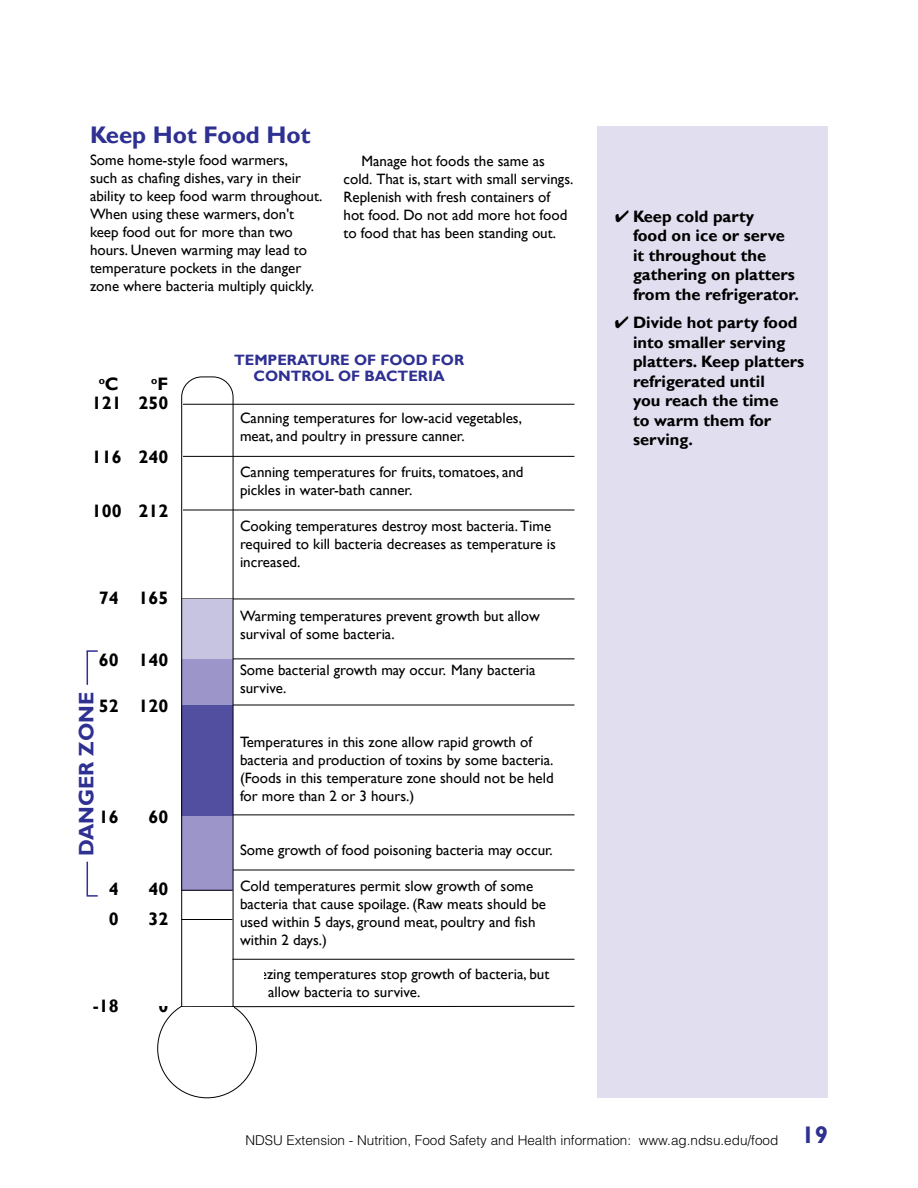
<style>
.page{position:relative;width:918px;height:1188px;background:#fff}
.page>*{position:absolute;margin:0;border:0;box-sizing:border-box;transform-origin:0 0}
.Subhead_2{font:700 24px "Gill Sans";color:#2e3092}
.t1{font:700 21px "Gill Sans";color:#2e3092}
.t2{font:700 18px "Gill Sans";color:#000}
.Tips{font:700 16.5px/19.5px "Gill Sans";color:#000}
.Body_text{font:15px/18px "Gill Sans";color:#000}
.t3{font:700 15px "Gill Sans";color:#2e3092}
.t4{font:300 13.5px "Helvetica LT Std";color:#000}
.t5{font:700 10.5px "Gill Sans";color:#000}
.s1{font-size:18px}
</style>
<div class="page">
<div style="left:597px;top:126px;width:231px;height:972px;background:#e0deef"></div>
<hr style="left:183px;top:404px;width:391px;height:1px;background:#000">
<hr style="left:183px;top:456px;width:391px;height:1px;background:#000">
<hr style="left:182px;top:599px;width:392px;height:1px;background:#000">
<hr style="left:182px;top:815px;width:392px;height:1px;background:#000">
<hr style="left:232px;top:959px;width:342px;height:1px;background:#000">
<hr style="left:183px;top:510px;width:391px;height:1px;background:#000">
<hr style="left:182px;top:705px;width:392px;height:1px;background:#000">
<hr style="left:232px;top:870px;width:342px;height:1px;background:#000">
<hr style="left:182px;top:659px;width:392px;height:1px;background:#000">
<hr style="left:182px;top:1006px;width:392px;height:1px;background:#000">
<div style="left:182px;top:815px;width:51px;height:76px;background:#9b95c9"></div>
<div style="left:182px;top:659px;width:51px;height:47px;background:#9b95c9"></div>
<div style="left:182px;top:705px;width:51px;height:110px;background:#524fa1"></div>
<div style="left:182px;top:599px;width:51px;height:60px;background:#c7c4e2"></div>
<hr style="left:182px;top:890px;width:50px;height:1px;background:#000">
<hr style="left:182px;top:919px;width:50px;height:1px;background:#000">
<div style="left:182px;top:377px;width:51px;height:656px;border:1px solid #000;border-radius:20px"></div>
<div style="left:181px;top:1007px;width:53px;height:50px;background:#fff"></div>
<hr style="left:87px;top:651px;width:1px;height:34px;background:#2e3092">
<svg style="left:87px;top:650px;width:11px;height:2px"></svg>
<svg style="left:87px;top:895px;width:11px;height:2px"></svg>
<hr style="left:87px;top:862px;width:1px;height:33px;background:#2e3092">
<p class="Subhead_2" style="left:90px;top:120px;width:222px">Keep Hot Food Hot</p>
<p class="Body_text" style="left:90px;top:151px;width:234px">Some home-style food warmers,<br>such as chafing dishes, vary in their ability to keep food warm throughout.<br>When using these warmers, don't keep food out for more than two hours. Uneven warming may lead to temperature pockets in the danger zone where bacteria multiply quickly.</p>
<p class="Body_text" style="left:344px;top:153px;width:231px;text-indent:18px">Manage hot foods the same as cold. That is, start with small servings.<br>Replenish with fresh containers of hot food. Do not add more hot food to food that has been standing out.</p>
<p class="t2" style="left:105px;top:373px;width:15px">C</p>
<p class="t5" style="left:151px;top:374px;width:19px">o<span class="s1">F</span></p>
<p class="t2" style="left:92px;top:392px;width:78px">121 250</p>
<p class="t5" style="left:99px;top:374px;width:8px">o</p>
<p class="t2" style="left:92px;top:446px;width:78px">116 240</p>
<p class="t2" style="left:92px;top:500px;width:78px">100 212</p>
<p class="t2" style="left:99px;top:587px;width:71px">74 165</p>
<p class="t2" style="left:99px;top:649px;width:71px">60 140</p>
<p class="t2" style="left:99px;top:695px;width:71px">52 120</p>
<h2 class="t1" style="left:74px;top:856px;width:166px;rotate:-90deg">DANGER ZONE</h2>
<p class="t2" style="left:99px;top:806px;width:21px">16</p>
<p class="t2" style="left:148px;top:806px;width:21px">60</p>
<p class="t2" style="left:109px;top:878px;width:11px">4</p>
<p class="t2" style="left:148px;top:878px;width:21px">40</p>
<p class="t2" style="left:109px;top:908px;width:11px">0</p>
<p class="t2" style="left:148px;top:908px;width:21px">32</p>
<p class="t2" style="left:93px;top:995px;width:27px">-18</p>
<p class="t2" style="left:158px;top:995px;width:11px">0</p>
<p class="t3" style="left:234px;top:351px;width:232px">TEMPERATURE OF FOOD FOR</p>
<p class="t3" style="left:254px;top:367px;width:193px">CONTROL OF BACTERIA</p>
<p class="Body_text" style="left:240px;top:409px;width:283px">Canning temperatures for low-acid vegetables, meat, and poultry in pressure canner.</p>
<p class="Body_text" style="left:240px;top:463px;width:285px">Canning temperatures for fruits, tomatoes, and pickles in water-bath canner.</p>
<p class="Body_text" style="left:240px;top:517px;width:318px">Cooking temperatures destroy most bacteria. Time required to kill bacteria decreases as temperature is increased.</p>
<p class="Body_text" style="left:240px;top:607px;width:301px">Warming temperatures prevent growth but allow survival of some bacteria.</p>
<p class="Body_text" style="left:240px;top:661px;width:297px">Some bacterial growth may occur. Many bacteria survive.</p>
<p class="Body_text" style="left:240px;top:733px;width:315px">Temperatures in this zone allow rapid growth of bacteria and production of toxins by some bacteria. (Foods in this temperature zone should not be held for more than 2 or 3 hours.)</p>
<p class="Body_text" style="left:240px;top:841px;width:314px">Some growth of food poisoning bacteria may occur.</p>
<p class="Body_text" style="left:240px;top:877px;width:308px">Cold temperatures permit slow growth of some bacteria that cause spoilage. (Raw meats should be used within 5 days, ground meat, poultry and fish within 2 days.)</p>
<p class="Body_text" style="left:240px;top:965px;width:311px">Freezing temperatures stop growth of bacteria, but may allow bacteria to survive.</p>
<p class="Tips" style="left:633px;top:207px;width:167px;text-indent:-18px">✔ Keep cold party<br>food on ice or serve it throughout the gathering on platters from the refrigerator.</p>
<p class="Tips" style="left:633px;top:313px;width:173px;text-indent:-18px">✔ Divide hot party food into smaller serving platters. Keep platters refrigerated until<br>you reach the time<br>to warm them for serving.</p>
<p class="t4" style="left:245px;top:1132px;width:534px">NDSU Extension - Nutrition, Food Safety and Health information: www.ag.ndsu.edu/food</p>
<h1 class="Subhead_2" style="left:802px;top:1121px;width:28px">19</h1>
</div>
